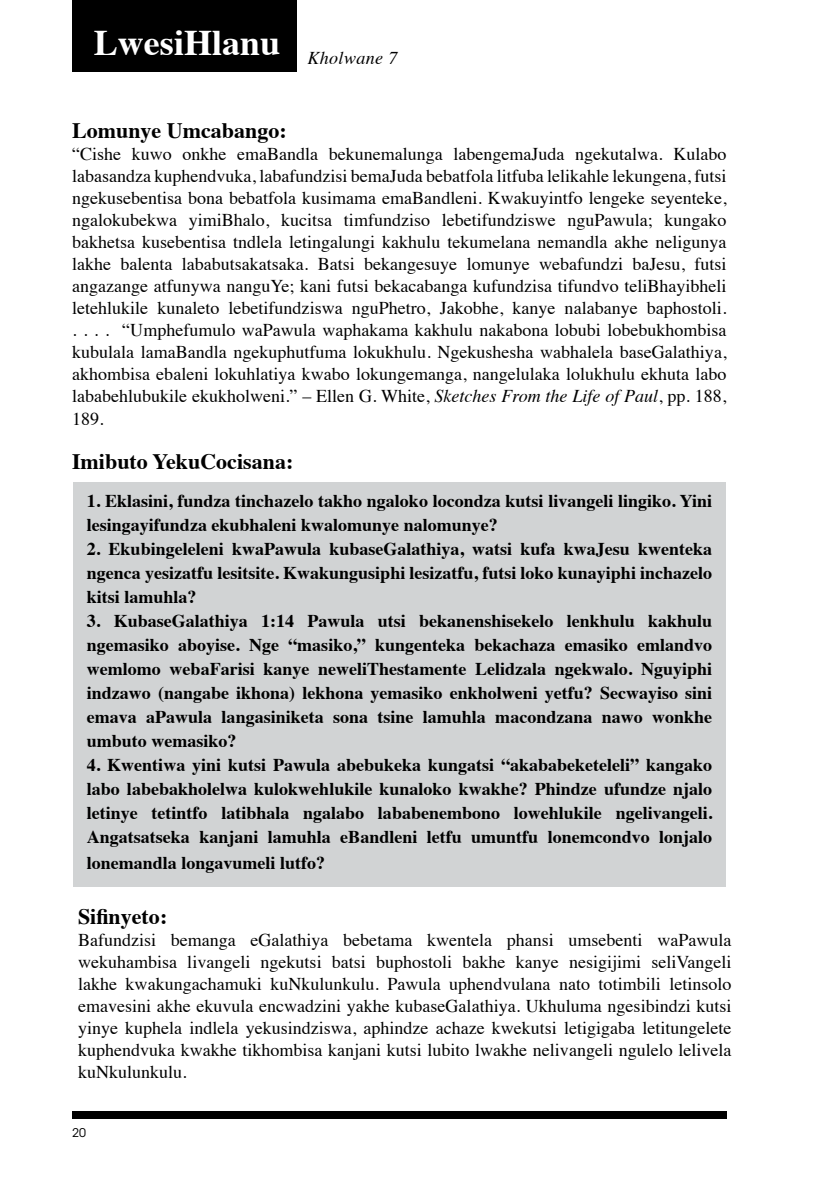
<style>
.page{position:relative;width:840px;height:1191px;background:#fff}
.page>*{position:absolute;margin:0;border:0;box-sizing:border-box;transform-origin:0 0}
.t1{font:700 36px "Times";color:#fff}
.t2{font:700 22px "Times";color:#000}
.t3{font:18px/22px "Times";color:#000;text-align:justify}
.t4{font:700 18px/24px "Times";color:#000;text-align:justify}
.t5{font:italic 18px "Times";letter-spacing:.02em;color:#000}
.t6{font:12px "ITC Avant Garde Std";color:#000}
.s1{font-style:italic}
</style>
<div class="page">
<div style="left:72px;top:1111px;width:654px;height:8px;background:#000"></div>
<div style="left:72px;top:0;width:225px;height:71px;background:#000"></div>
<div style="left:73px;top:482px;width:652px;height:404px;background:#d1d3d4"></div>
<h1 class="t1" style="left:94px;top:8px;width:188px">LwesiHlanu</h1>
<p class="t5" style="left:307px;top:42px;width:91px">Kholwane 7</p>
<p class="t2" style="left:72px;top:110px;width:216px">Lomunye Umcabango:</p>
<p class="t3" style="left:72px;top:142px;width:655px">“Cishe kuwo onkhe emaBandla bekunemalunga labengemaJuda ngekutalwa. Kulabo labasandza kuphendvuka, labafundzisi bemaJuda bebatfola litfuba lelikahle lekungena, futsi ngekusebentisa bona bebatfola kusimama emaBandleni. Kwakuyintfo lengeke seyenteke, ngalokubekwa yimiBhalo, kucitsa timfundziso lebetifundziswe nguPawula; kungako bakhetsa kusebentisa tndlela letingalungi kakhulu tekumelana nemandla akhe neligunya lakhe balenta lababutsakatsaka. Batsi bekangesuye lomunye webafundzi baJesu, futsi angazange atfunywa nanguYe; kani futsi bekacabanga kufundzisa tifundvo teliBhayibheli letehlukile kunaleto lebetifundziswa nguPhetro, Jakobhe, kanye nalabanye baphostoli. . . . . “Umphefumulo waPawula waphakama kakhulu nakabona lobubi lobebukhombisa kubulala lamaBandla ngekuphutfuma lokukhulu. Ngekushesha wabhalela baseGalathiya, akhombisa ebaleni lokuhlatiya kwabo lokungemanga, nangelulaka lolukhulu ekhuta labo lababehlubukile ekukholweni.” – Ellen G. White, <span class="s1">Sketches From the Life of Paul</span>, pp. 188, 189.</p>
<p class="t2" style="left:72px;top:440px;width:223px">Imibuto YekuCocisana:</p>
<p class="t4" style="left:87px;top:487px;width:626px">1. Eklasini, fundza tinchazelo takho ngaloko locondza kutsi livangeli lingiko. Yini lesingayifundza ekubhaleni kwalomunye nalomunye?</p>
<p class="t4" style="left:87px;top:535px;width:626px">2. Ekubingeleleni kwaPawula kubaseGalathiya, watsi kufa kwaJesu kwenteka ngenca yesizatfu lesitsite. Kwakungusiphi lesizatfu, futsi loko kunayiphi inchazelo kitsi lamuhla?</p>
<p class="t4" style="left:87px;top:607px;width:626px">3. KubaseGalathiya 1:14 Pawula utsi bekanenshisekelo lenkhulu kakhulu ngemasiko aboyise. Nge “masiko,” kungenteka bekachaza emasiko emlandvo wemlomo webaFarisi kanye neweliThestamente Lelidzala ngekwalo. Nguyiphi indzawo (nangabe ikhona) lekhona yemasiko enkholweni yetfu? Secwayiso sini emava aPawula langasiniketa sona tsine lamuhla macondzana nawo wonkhe umbuto wemasiko?</p>
<p class="t4" style="left:87px;top:751px;width:626px">4. Kwentiwa yini kutsi Pawula abebukeka kungatsi “akababeketeleli” kangako labo labebakholelwa kulokwehlukile kunaloko kwakhe? Phindze ufundze njalo letinye tetintfo latibhala ngalabo lababenembono lowehlukile ngelivangeli.<br>Angatsatseka kanjani lamuhla eBandleni letfu umuntfu lonemcondvo lonjalo</p>
<p class="t4" style="left:87px;top:849px;width:240px">lonemandla longavumeli lutfo?</p>
<p class="t2" style="left:78px;top:896px;width:91px">Sifinyeto:</p>
<p class="t3" style="left:78px;top:927px;width:654px">Bafundzisi bemanga eGalathiya bebetama kwentela phansi umsebenti waPawula wekuhambisa livangeli ngekutsi batsi buphostoli bakhe kanye nesigijimi seliVangeli lakhe kwakungachamuki kuNkulunkulu. Pawula uphendvulana nato totimbili letinsolo emavesini akhe ekuvula encwadzini yakhe kubaseGalathiya. Ukhuluma ngesibindzi kutsi yinye kuphela indlela yekusindziswa, aphindze achaze kwekutsi letigigaba letitungelete kuphendvuka kwakhe tikhombisa kanjani kutsi lubito lwakhe nelivangeli ngulelo lelivela kuNkulunkulu.</p>
<p class="t6" style="left:72px;top:1125px;width:15px">20</p>
</div>
